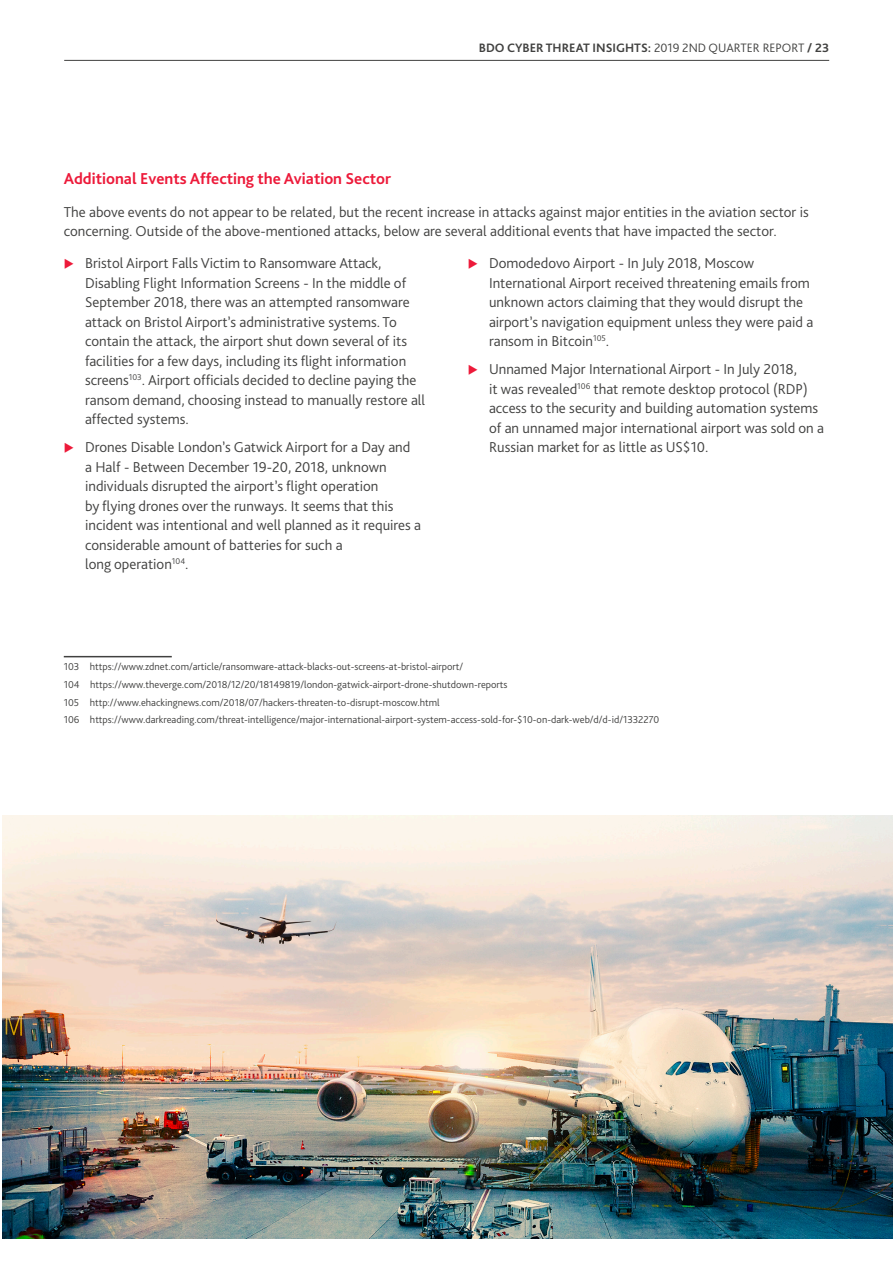
<style>
.page{position:relative;width:893px;height:1263px;background:#fff}
.page>*{position:absolute;margin:0;border:0;box-sizing:border-box;transform-origin:0 0}
.Body_text_-_3mm_afte{font:700 16.5px "Bliss Pro";color:#ed1a3a}
.Body_text_-_3mm_afte-2{font:300 15px/19.5px "Bliss Pro";color:#414140}
.t1{font:700 12.75px "Bliss Pro";color:#414140}
.footnote{font:300 10.5px "Bliss Pro";color:#414140}
.s1{font-weight:300}
</style>
<div class="page">
<hr style="left:64px;top:60px;width:765px;height:1px;background:#414140">
<hr style="left:64px;top:656px;width:108px;height:1px;background:#414140">
<img style="left:2px;top:815px;width:891px;height:423px">
<p class="t1" style="left:479px;top:40px;width:352px">BDO CYBER THREAT INSIGHTS: <span class="s1">2019 2ND QUARTER REPORT</span> / 23</p>
<p class="Body_text_-_3mm_afte" style="left:64px;top:169px;width:329px">Additional Events Affecting the Aviation Sector</p>
<p class="Body_text_-_3mm_afte-2" style="left:64px;top:202px;width:747px">The above events do not appear to be related, but the recent increase in attacks against major entities in the aviation sector is concerning. Outside of the above-mentioned attacks, below are several additional events that have impacted the sector.</p>
<p class="Body_text_-_3mm_afte-2" style="left:85px;top:253px;width:342px">Bristol Airport Falls Victim to Ransomware Attack, Disabling Flight Information Screens - In the middle of September 2018, there was an attempted ransomware attack on Bristol Airport’s administrative systems. To contain the attack, the airport shut down several of its facilities for a few days, including its flight information screens<sup>103</sup>. Airport officials decided to decline paying the ransom demand, choosing instead to manually restore all affected systems.</p>
<p class="Body_text_-_3mm_afte-2" style="left:85px;top:437px;width:338px">Drones Disable London’s Gatwick Airport for a Day and<br>a Half - Between December 19-20, 2018, unknown individuals disrupted the airport’s flight operation<br>by flying drones over the runways. It seems that this incident was intentional and well planned as it requires a considerable amount of batteries for such a<br>long operation<sup>104</sup>.</p>
<p class="Body_text_-_3mm_afte-2" style="left:489px;top:253px;width:326px">Domodedovo Airport - In July 2018, Moscow International Airport received threatening emails from unknown actors claiming that they would disrupt the airport’s navigation equipment unless they were paid a ransom in Bitcoin<sup>105</sup>.</p>
<p class="Body_text_-_3mm_afte-2" style="left:489px;top:359px;width:337px">Unnamed Major International Airport - In July 2018,<br>it was revealed<sup>106</sup> that remote desktop protocol (RDP) access to the security and building automation systems of an unnamed major international airport was sold on a Russian market for as little as US$10.</p>
<p class="footnote" style="left:64px;top:660px;width:401px">103 https://www.zdnet.com/article/ransomware-attack-blacks-out-screens-at-bristol-airport/</p>
<p class="footnote" style="left:64px;top:678px;width:445px">104 https://www.theverge.com/2018/12/20/18149819/london-gatwick-airport-drone-shutdown-reports</p>
<p class="footnote" style="left:64px;top:696px;width:378px">105 http://www.ehackingnews.com/2018/07/hackers-threaten-to-disrupt-moscow.html</p>
<p class="footnote" style="left:64px;top:713px;width:597px">106 https://www.darkreading.com/threat-intelligence/major-international-airport-system-access-sold-for-$10-on-dark-web/d/d-id/1332270</p>
</div>
